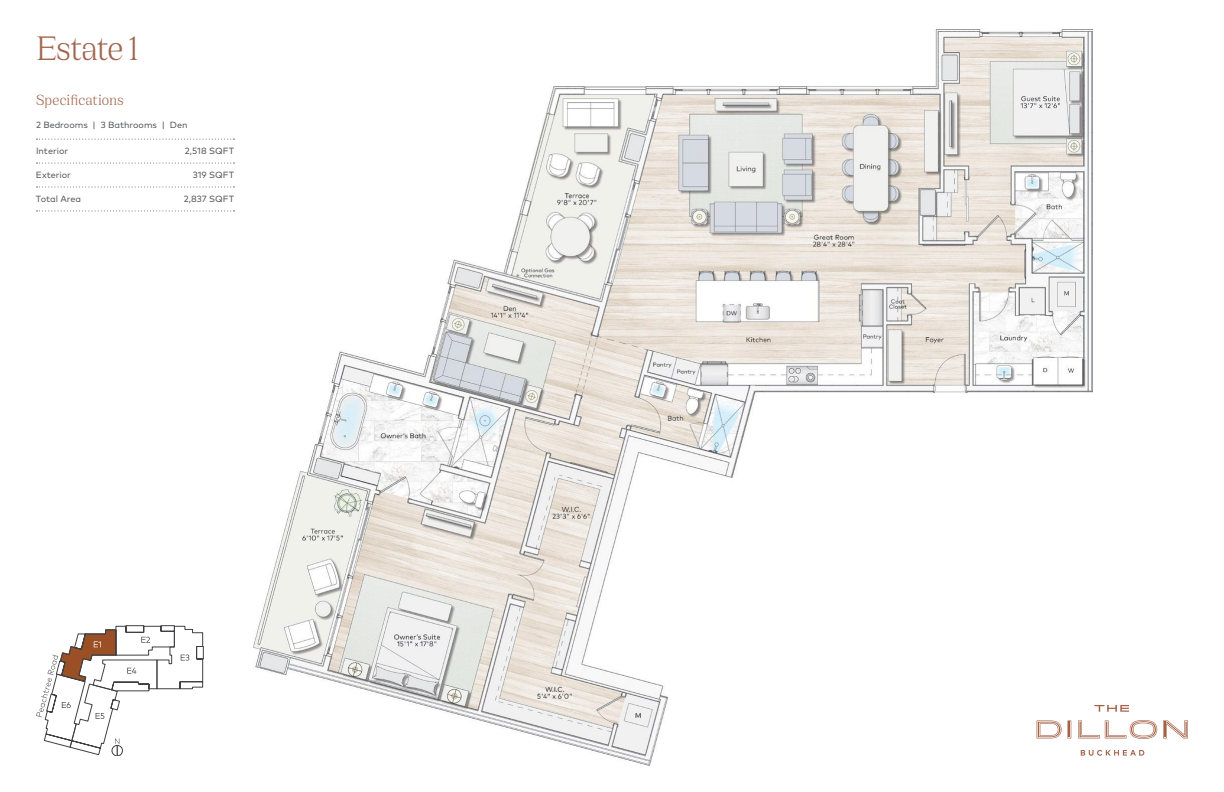
<style>
.page{position:relative;width:1224px;height:792px;background:#fff}
.page>*{position:absolute;margin:0;border:0;box-sizing:border-box;transform-origin:0 0}
.t1{font:300 37px "Cirka";letter-spacing:-.03em;color:#a2664e}
.t2{font:300 16px "Cirka";color:#a2664e}
.t3{font:9px "Mark Pro";color:#54555a}
</style>
<div class="page">
<img style="left:254px;top:30px;width:839px;height:735px">
<svg style="left:36px;top:625px;width:167px;height:131px"></svg>
<svg style="left:1094px;top:705px;width:35px;height:7px"></svg>
<svg style="left:1037px;top:720px;width:25px;height:18px"></svg>
<svg style="left:1068px;top:720px;width:3px;height:18px"></svg>
<svg style="left:1078px;top:720px;width:79px;height:19px"></svg>
<svg style="left:1163px;top:720px;width:25px;height:18px"></svg>
<svg style="left:1081px;top:750px;width:63px;height:6px"></svg>
<svg style="left:37px;top:139px;width:198px;height:1px"></svg>
<svg style="left:37px;top:163px;width:198px;height:1px"></svg>
<svg style="left:37px;top:187px;width:198px;height:1px"></svg>
<svg style="left:37px;top:210px;width:198px;height:1px"></svg>
<h1 class="t1" style="left:36px;top:26px;width:104px">Estate 1</h1>
<h2 class="t2" style="left:36px;top:91px;width:89px">Specifications</h2>
<p class="t3" style="left:36px;top:118px;width:153px">2 Bedrooms | 3 Bathrooms | Den</p>
<p class="t3" style="left:36px;top:144px;width:34px">Interior</p>
<p class="t3" style="left:185px;top:144px;width:51px">2,518 SQFT</p>
<p class="t3" style="left:36px;top:168px;width:37px">Exterior</p>
<p class="t3" style="left:193px;top:168px;width:43px">319 SQFT</p>
<p class="t3" style="left:36px;top:192px;width:47px">Total Area</p>
<p class="t3" style="left:184px;top:192px;width:52px">2,837 SQFT</p>
</div>
